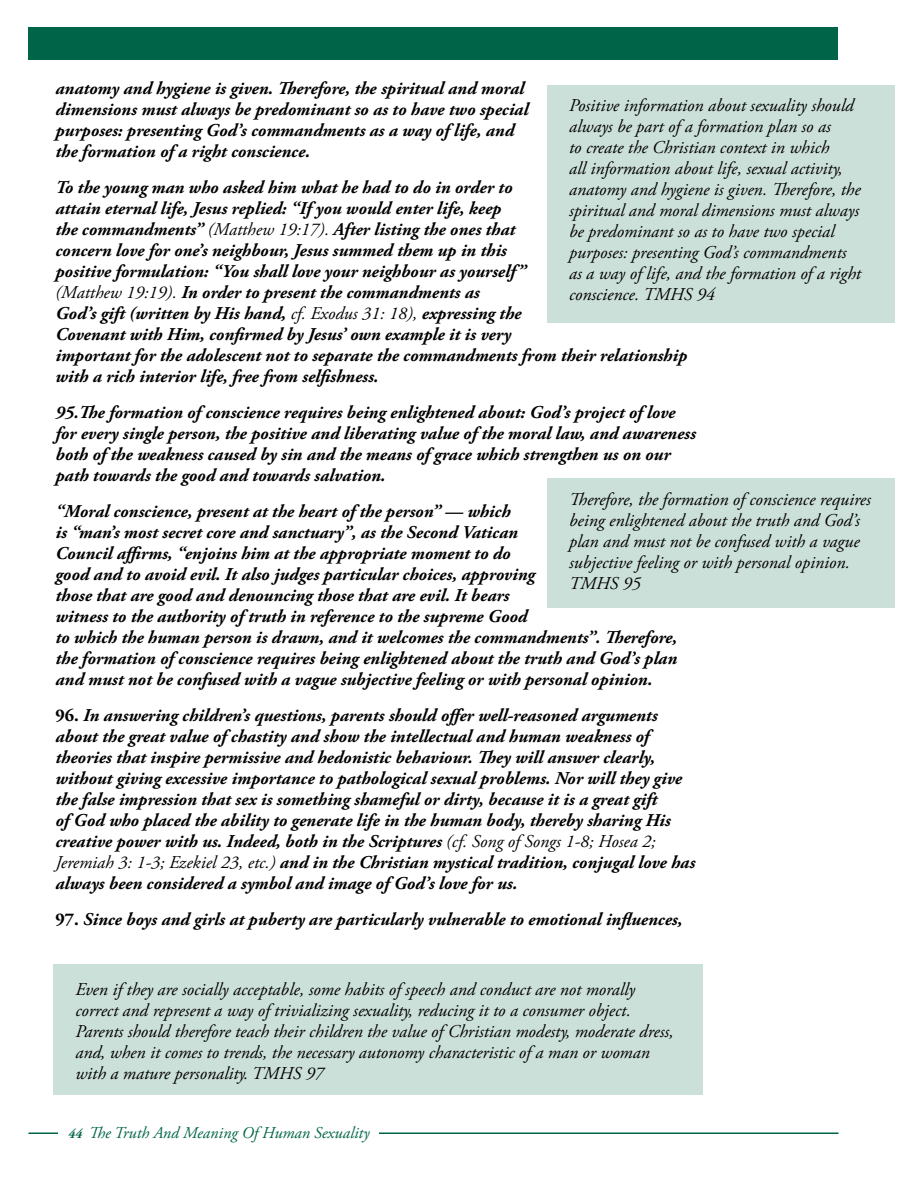
<style>
.page{position:relative;width:918px;height:1188px;background:#fff}
.page>*{position:absolute;margin:0;border:0;box-sizing:border-box;transform-origin:0 0}
.t1{font:italic 700 18px/21px "Adobe Garamond Pro";color:#000}
.t2{font:italic 18px/21px "Adobe Garamond Pro";color:#000}
.t3{font:italic 16.5px "Adobe Garamond Pro";color:#006548}
.s1{font-weight:400}
.s2{font-style:normal}
.s3{font-weight:700;font-size:13.5px}
</style>
<div class="page">
<hr style="left:28px;top:1132px;width:810px;height:2px;background:#006548">
<div style="left:28px;top:27px;width:810px;height:33px;background:#006548"></div>
<div style="left:58px;top:1126px;width:321px;height:23px;background:#fff"></div>
<div style="left:54px;top:964px;width:649px;height:131px;background:#cce0da"></div>
<div style="left:548px;top:85px;width:347px;height:238px;background:#cce0da"></div>
<div style="left:548px;top:478px;width:347px;height:130px;background:#cce0da"></div>
<p class="t1" style="left:55px;top:78px;width:474px">anatomy and hygiene is given. Therefore, the spiritual and moral dimensions must always be predominant so as to have two special purposes: presenting God’s commandments as a way of life, and the formation of a right conscience.</p>
<p class="t1" style="left:55px;top:177px;width:633px">To the young man who asked him what he had to do in order to<br>attain eternal life, Jesus replied: “If you would enter life, keep<br>the commandments” <span class="s1">(Matthew 19:17).</span> After listing the ones that<br>concern love for one’s neighbour, Jesus summed them up in this<br>positive formulation: “You shall love your neighbour as yourself”<br><span class="s1">(Matthew 19:19).</span> In order to present the commandments as<br>God’s gift (written by His hand, <span class="s1">cf. Exodus 31: 18),</span> expressing the<br>Covenant with Him, confirmed by Jesus’ own example it is very<br>important for the adolescent not to separate the commandments from their relationship with a rich interior life, free from selfishness.</p>
<p class="t1" style="left:55px;top:402px;width:642px">95.The formation of conscience requires being enlightened about: God’s project of love for every single person, the positive and liberating value of the moral law, and awareness both of the weakness caused by sin and the means of grace which strengthen us on our path towards the good and towards salvation.</p>
<p class="t1" style="left:55px;top:501px;width:623px">“Moral conscience, present at the heart of the person” — which<br>is “man’s most secret core and sanctuary”, as the Second Vatican<br>Council affirms, “enjoins him at the appropriate moment to do<br>good and to avoid evil. It also judges particular choices, approving<br>those that are good and denouncing those that are evil. It bears<br>witness to the authority of truth in reference to the supreme Good<br>to which the human person is drawn, and it welcomes the commandments”. Therefore, the formation of conscience requires being enlightened about the truth and God’s plan and must not be confused with a vague subjective feeling or with personal opinion.</p>
<p class="t1" style="left:55px;top:705px;width:641px"><span class="s2">96.</span> In answering children’s questions, parents should offer well-reasoned arguments about the great value of chastity and show the intellectual and human weakness of theories that inspire permissive and hedonistic behaviour. They will answer clearly, without giving excessive importance to pathological sexual problems. Nor will they give the false impression that sex is something shameful or dirty, because it is a great gift<br>of God who placed the ability to generate life in the human body, thereby sharing His creative power with us. Indeed, both in the Scriptures <span class="s1">(cf. Song of Songs 1-8; Hosea 2; Jeremiah 3: 1-3; Ezekiel 23, etc.)</span> and in the Christian mystical tradition, conjugal love has always been considered a symbol and image of God’s love for us.</p>
<p class="t1" style="left:55px;top:909px;width:628px"><span class="s2">97.</span> Since boys and girls at puberty are particularly vulnerable to emotional influences,</p>
<p class="t2" style="left:569px;top:96px;width:293px">Positive information about sexuality should always be part of a formation plan so as<br>to create the Christian context in which<br>all information about life, sexual activity, anatomy and hygiene is given. Therefore, the spiritual and moral dimensions must always be predominant so as to have two special purposes: presenting God’s commandments as a way of life, and the formation of a right conscience. TMHS 94</p>
<p class="t2" style="left:569px;top:489px;width:303px">Therefore, the formation of conscience requires being enlightened about the truth and God’s plan and must not be confused with a vague subjective feeling or with personal opinion.<br>TMHS 95</p>
<p class="t2" style="left:75px;top:979px;width:600px">Even if they are socially acceptable, some habits of speech and conduct are not morally correct and represent a way of trivializing sexuality, reducing it to a consumer object.<br>Parents should therefore teach their children the value of Christian modesty, moderate dress, and, when it comes to trends, the necessary autonomy characteristic of a man or woman with a mature personality. TMHS 97</p>
<p class="t3" style="left:68px;top:1123px;width:303px"><span class="s3">44</span> The Truth And Meaning Of Human Sexuality</p>
</div>
